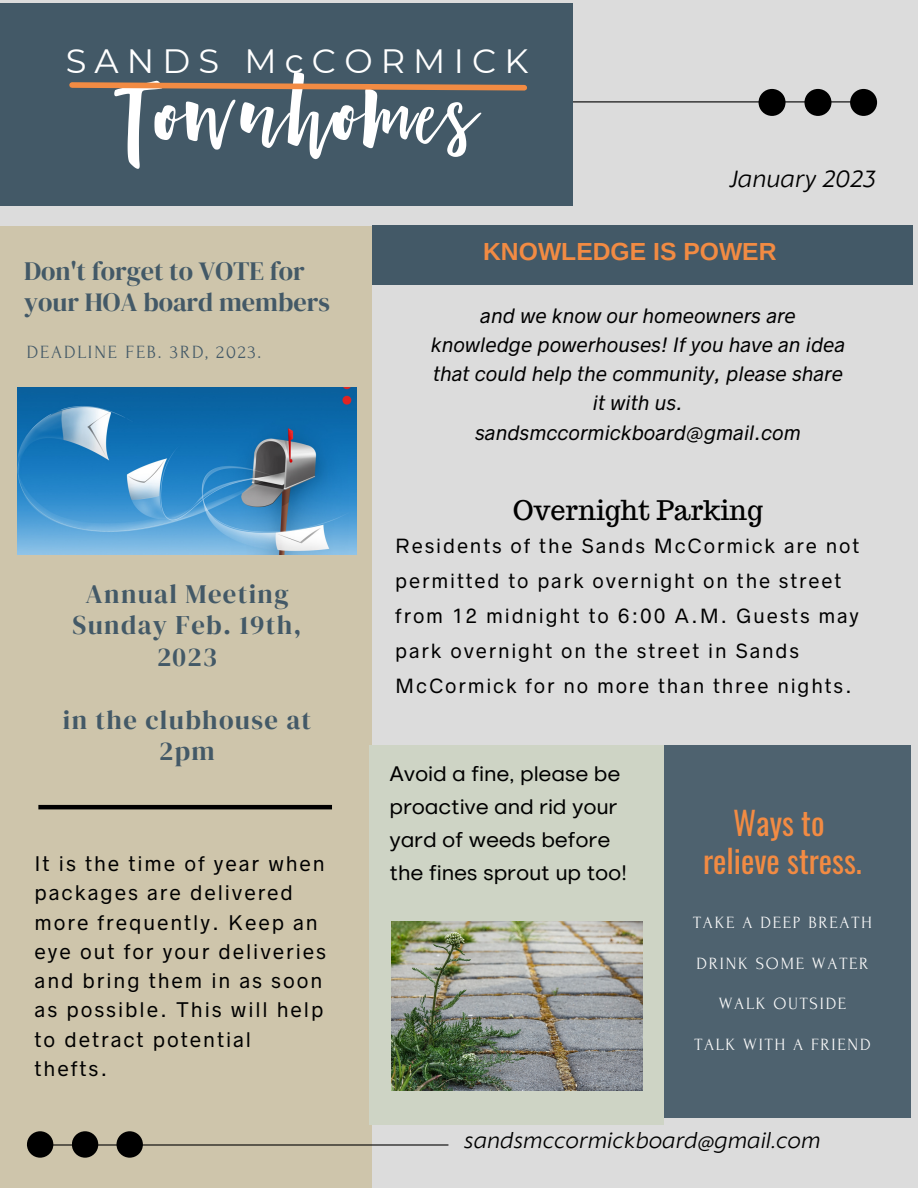
<style>
.page{position:relative;width:918px;height:1188px;background:#dcdcdc}
.page>*{position:absolute;margin:0;border:0;box-sizing:border-box;transform-origin:0 0}
.t1{font:67.05px "Boomshell Clean One";letter-spacing:.055em;color:#fff}
.t2{font:33.75px "Montserrat";letter-spacing:.24em;color:#fff}
.t3{font:31.65px/37.2px "Oswald";color:#f28b43;text-align:center}
.t4{font:27px "Trocchi";color:#000}
.t5{font:26.7px/31.5px "DM Serif Display";letter-spacing:.05em;color:#435967;text-align:center}
.t6{font:26.25px/31.5px "DM Serif Display";color:#435967}
.t7{font:700 24.75px "Arimo";color:#f28b43}
.t8{font:italic 21.9px "Klein Text";color:#000}
.t9{font:21px/32.8px "Marlin Geo Basic";letter-spacing:.02em;color:#000}
.t10{font:italic 20.25px "Klein Text";color:#000}
.t11{font:19.05px/29.2px "Radnika Next";letter-spacing:.1em;color:#000}
.t12{font:italic 18.75px/29.2px "Radnika Next";color:#000;text-align:center}
.t13{font:18.6px "Forum";letter-spacing:.1em;color:#435967}
.t14{font:18.45px/35px "Radnika Next";letter-spacing:.1em;color:#000}
.t15{font:17.1px "Forum";letter-spacing:.1em;color:#fafafa}
</style>
<div class="page">
<div style="left:0;top:226px;width:371px;height:962px;background:#cec5ab"></div>
<div style="left:655px;top:745px;width:255px;height:373px;background:#4e626f"></div>
<hr style="left:27px;top:1144px;width:421px;height:2px;background:#000">
<div style="left:27px;top:1131px;width:26px;height:27px;background:#000;border-radius:50%"></div>
<div style="left:72px;top:1131px;width:26px;height:27px;background:#000;border-radius:50%"></div>
<div style="left:117px;top:1131px;width:26px;height:27px;background:#000;border-radius:50%"></div>
<hr style="left:205px;top:101px;width:672px;height:1px;background:#000">
<div style="left:759px;top:89px;width:27px;height:27px;background:#000;border-radius:50%"></div>
<div style="left:804px;top:89px;width:27px;height:27px;background:#000;border-radius:50%"></div>
<div style="left:850px;top:89px;width:27px;height:27px;background:#000;border-radius:50%"></div>
<div style="left:0;top:3px;width:573px;height:203px;background:#435967"></div>
<img style="left:17px;top:388px;width:340px;height:166px">
<div style="left:370px;top:745px;width:294px;height:379px;background:#ced4c5"></div>
<img style="left:391px;top:921px;width:251px;height:170px">
<div style="left:372px;top:226px;width:541px;height:58px;background:#435967"></div>
<svg style="left:69px;top:82px;width:458px;height:9px"></svg>
<hr style="left:38px;top:805px;width:294px;height:4px;background:#000">
<h2 class="t2" style="left:66px;top:41px;width:464px">SANDS McCORMICK</h2>
<h1 class="t1" style="left:116px;top:77px;width:362px">Townhomes</h1>
<p class="t8" style="left:730px;top:168px;width:147px">January 2023</p>
<h3 class="t6" style="left:24px;top:255px;width:307px">Don't forget to VOTE for your HOA board members</h3>
<p class="t13" style="left:27px;top:342px;width:236px">DEADLINE FEB. 3RD, 2023.</p>
<h3 class="t5" style="left:73px;top:577px;width:231px">Annual Meeting<br>Sunday Feb. 19th,<br>2023</h3>
<h3 class="t5" style="left:63px;top:703px;width:250px">in the clubhouse at<br>2pm</h3>
<p class="t11" style="left:35px;top:849px;width:293px">It is the time of year when packages are delivered more frequently. Keep an eye out for your deliveries and bring them in as soon as possible. This will help to detract potential thefts.</p>
<h3 class="t7" style="left:483px;top:238px;width:295px">KNOWLEDGE IS POWER</h3>
<p class="t12" style="left:431px;top:301px;width:416px">and we know our homeowners are knowledge powerhouses! If you have an idea that could help the community, please share it with us. sandsmccormickboard@gmail.com</p>
<h3 class="t4" style="left:513px;top:493px;width:251px">Overnight Parking</h3>
<p class="t14" style="left:395px;top:529px;width:466px">Residents of the Sands McCormick are not permitted to park overnight on the street from 12 midnight to 6:00 A.M. Guests may park overnight on the street in Sands McCormick for no more than three nights.</p>
<p class="t9" style="left:390px;top:759px;width:239px">Avoid a fine, please be proactive and rid your yard of weeds before the fines sprout up too!</p>
<h3 class="t3" style="left:703px;top:804px;width:160px">Ways to relieve stress.</h3>
<p class="t15" style="left:693px;top:914px;width:180px">TAKE A DEEP BREATH</p>
<p class="t15" style="left:697px;top:954px;width:173px">DRINK SOME WATER</p>
<p class="t15" style="left:719px;top:995px;width:129px">WALK OUTSIDE</p>
<p class="t15" style="left:694px;top:1035px;width:178px">TALK WITH A FRIEND</p>
<p class="t10" style="left:464px;top:1131px;width:358px">sandsmccormickboard@gmail.com</p>
</div>
